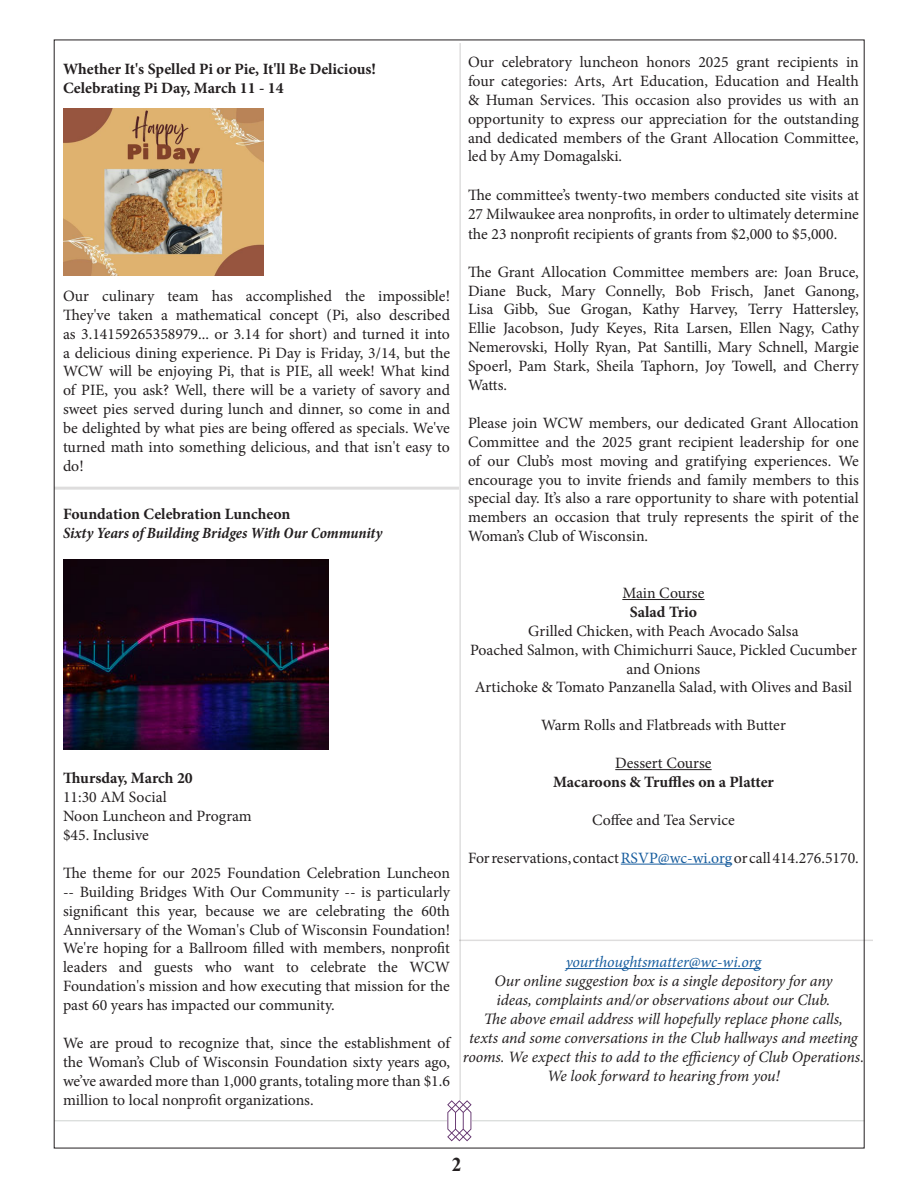
<style>
.page{position:relative;width:918px;height:1188px;background:#fff}
.page>*{position:absolute;margin:0;border:0;box-sizing:border-box;transform-origin:0 0}
.t1{font:700 19.5px "Times New Roman";color:#231f20}
.body2{font:italic 15.9px "Minion Pro";letter-spacing:-.005em;color:#231f20}
.body2-2{font:italic 15.9px "Minion Pro";letter-spacing:-.005em;color:#175d9e}
.body2-3{font:15.75px/18.9px "Minion Pro";color:#231f20;text-align:justify}
.body2-4{font:700 15.75px "Minion Pro";color:#231f20}
.body2-5{font:italic 700 condensed 15.75px "Minion Pro";letter-spacing:-.005em;color:#231f20}
.s1{color:#175d9e}
</style>
<div class="page">
<hr style="left:54px;top:1120px;width:810px;height:1px;background:#cfd2d0">
<svg style="left:447px;top:1100px;width:25px;height:41px"></svg>
<hr style="left:459px;top:43px;width:2px;height:1057px;background:#231f20">
<img style="left:64px;top:108px;width:199px;height:168px">
<hr style="left:622px;top:599px;width:83px;height:1px;background:#231f20">
<hr style="left:615px;top:769px;width:97px;height:1px;background:#231f20">
<hr style="left:621px;top:864px;width:111px;height:1px;background:#175d9e">
<img style="left:63px;top:559px;width:265px;height:191px">
<hr style="left:54px;top:487px;width:405px;height:3px;background:#231f20">
<hr style="left:566px;top:968px;width:195px;height:1px;background:#175d9e">
<hr style="left:459px;top:940px;width:414px;height:1px;background:#231f20">
<p class="body2-4" style="left:63px;top:58px;width:315px">Whether It's Spelled Pi or Pie, It'll Be Delicious!</p>
<p class="body2-4" style="left:63px;top:77px;width:222px">Celebrating Pi Day, March 11 - 14</p>
<p class="body2-3" style="left:63px;top:286px;width:389px">Our culinary team has accomplished the impossible!<br>They've taken a mathematical concept (Pi, also described as 3.14159265358979... or 3.14 for short) and turned it into a delicious dining experience. Pi Day is Friday, 3/14, but the WCW will be enjoying Pi, that is PIE, all week! What kind of PIE, you ask? Well, there will be a variety of savory and sweet pies served during lunch and dinner, so come in and be delighted by what pies are being offered as specials. We've turned math into something delicious, and that isn't easy to do!</p>
<p class="body2-4" style="left:63px;top:503px;width:229px">Foundation Celebration Luncheon</p>
<p class="body2-5" style="left:63px;top:522px;width:321px">Sixty Years of Building Bridges With Our Community</p>
<p class="body2-3" style="left:468px;top:53px;width:392px">Our celebratory luncheon honors 2025 grant recipients in four categories: Arts, Art Education, Education and Health &amp; Human Services. This occasion also provides us with an opportunity to express our appreciation for the outstanding and dedicated members of the Grant Allocation Committee, led by Amy Domagalski.</p>
<p class="body2-3" style="left:468px;top:185px;width:392px;line-height:19.5px">The committee’s twenty-two members conducted site visits at 27 Milwaukee area nonprofits, in order to ultimately determine the 23 nonprofit recipients of grants from $2,000 to $5,000.</p>
<p class="body2-3" style="left:468px;top:262px;width:392px">The Grant Allocation Committee members are: Joan Bruce, Diane Buck, Mary Connelly, Bob Frisch, Janet Ganong, Lisa Gibb, Sue Grogan, Kathy Harvey, Terry Hattersley, Ellie Jacobson, Judy Keyes, Rita Larsen, Ellen Nagy, Cathy Nemerovski, Holly Ryan, Pat Santilli, Mary Schnell, Margie Spoerl, Pam Stark, Sheila Taphorn, Joy Towell, and Cherry Watts.</p>
<p class="body2-3" style="left:468px;top:413px;width:392px">Please join WCW members, our dedicated Grant Allocation Committee and the 2025 grant recipient leadership for one of our Club’s most moving and gratifying experiences. We encourage you to invite friends and family members to this special day. It’s also a rare opportunity to share with potential members an occasion that truly represents the spirit of the Woman’s Club of Wisconsin.</p>
<p class="body2-4" style="left:63px;top:767px;width:131px">Thursday, March 20</p>
<p class="body2-3" style="left:63px;top:788px;width:105px">11:30 AM Social</p>
<p class="body2-3" style="left:63px;top:807px;width:190px">Noon Luncheon and Program</p>
<p class="body2-3" style="left:63px;top:826px;width:87px">$45. Inclusive</p>
<p class="body2-3" style="left:63px;top:863px;width:389px">The theme for our 2025 Foundation Celebration Luncheon -- Building Bridges With Our Community -- is particularly significant this year, because we are celebrating the 60th Anniversary of the Woman's Club of Wisconsin Foundation!<br>We're hoping for a Ballroom filled with members, nonprofit leaders and guests who want to celebrate the WCW Foundation's mission and how executing that mission for the past 60 years has impacted our community.</p>
<p class="body2-3" style="left:63px;top:1034px;width:389px">We are proud to recognize that, since the establishment of the Woman’s Club of Wisconsin Foundation sixty years ago, we’ve awarded more than 1,000 grants, totaling more than $1.6 million to local nonprofit organizations.</p>
<p class="body2-3" style="left:622px;top:584px;width:84px">Main Course</p>
<p class="body2-4" style="left:630px;top:601px;width:69px">Salad Trio</p>
<p class="body2-3" style="left:528px;top:621px;width:272px">Grilled Chicken, with Peach Avocado Salsa</p>
<p class="body2-3" style="left:470px;top:640px;width:388px;text-align:center">Poached Salmon, with Chimichurri Sauce, Pickled Cucumber and Onions</p>
<p class="body2-3" style="left:475px;top:678px;width:379px">Artichoke &amp; Tomato Panzanella Salad, with Olives and Basil</p>
<p class="body2-3" style="left:541px;top:716px;width:246px">Warm Rolls and Flatbreads with Butter</p>
<p class="body2-3" style="left:615px;top:754px;width:98px">Dessert Course</p>
<p class="body2-4" style="left:553px;top:771px;width:222px">Macaroons &amp; Truffles on a Platter</p>
<p class="body2-3" style="left:592px;top:810px;width:144px">Coffee and Tea Service</p>
<p class="body2-3" style="left:468px;top:848px;width:392px">For reservations, contact <span class="s1">RSVP@wc-wi.org</span> or call 414.276.5170.</p>
<p class="body2-2" style="left:566px;top:951px;width:197px">yourthoughtsmatter@wc-wi.org</p>
<p class="body2" style="left:494px;top:970px;width:339px">Our online suggestion box is a single depository for any</p>
<p class="body2" style="left:497px;top:989px;width:335px">ideas, complaints and/or observations about our Club.</p>
<p class="body2" style="left:484px;top:1008px;width:361px">The above email address will hopefully replace phone calls,</p>
<p class="body2" style="left:469px;top:1027px;width:390px">texts and some conversations in the Club hallways and meeting</p>
<p class="body2" style="left:463px;top:1046px;width:403px">rooms. We expect this to add to the efficiency of Club Operations.</p>
<p class="body2" style="left:547px;top:1066px;width:234px">We look forward to hearing from you!</p>
<p class="t1" style="left:452px;top:1151px;width:11px">2</p>
</div>
